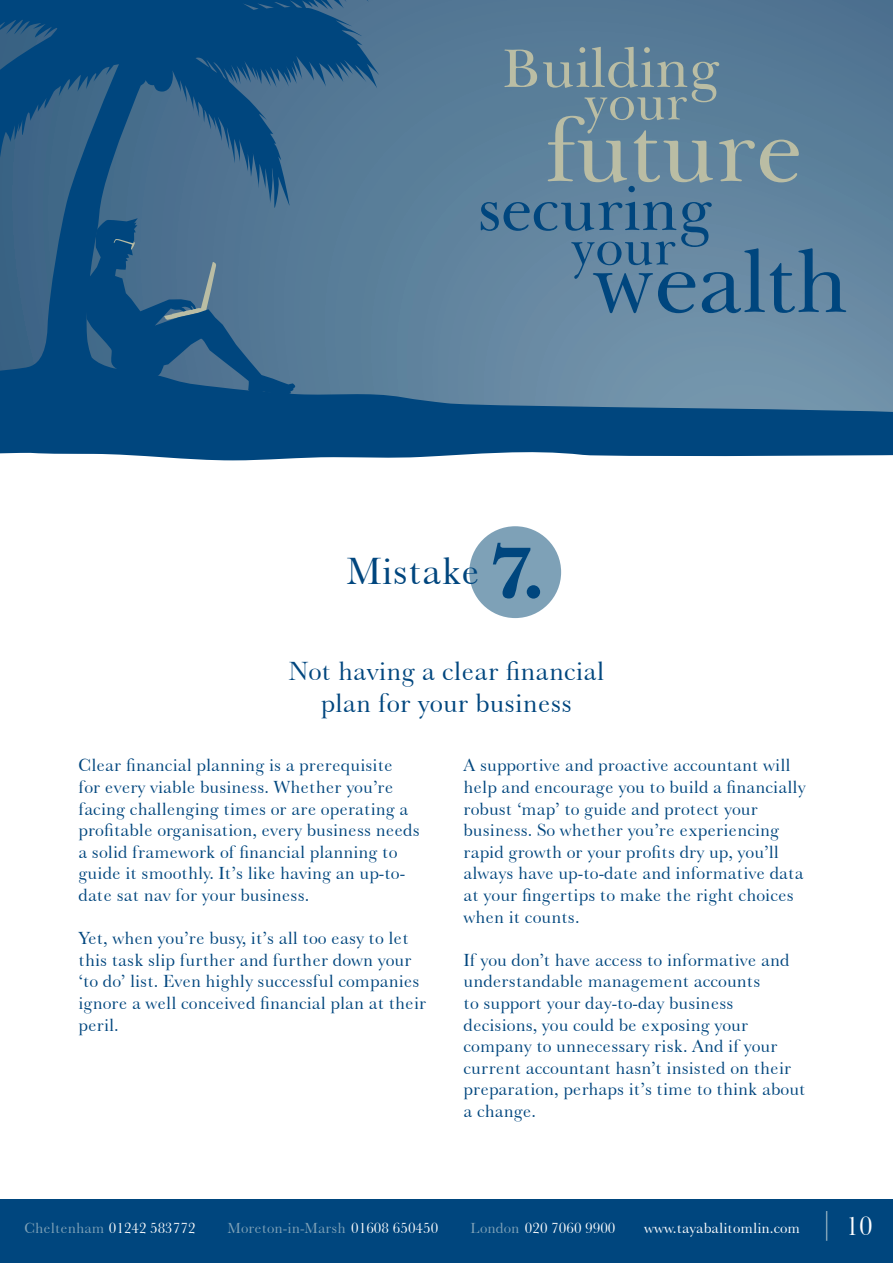
<style>
.page{position:relative;width:893px;height:1263px;background:#fff}
.page>*{position:absolute;margin:0;border:0;box-sizing:border-box;transform-origin:0 0}
.t1{font:39px "Baskerville No 2 BT";color:#00467e}
.t2{font:27px "Baskerville No 2 BT";color:#00467e}
.t3{font:27px "Baskerville No 2 BT";color:#fff}
.t4{font:18px/21.6px "Baskerville No 2 BT";color:#00467e}
.t5{font:15px "Baskerville No 2 BT";color:#fff}
.t6{font:15px "Baskerville No 2 BT";color:#7ea1b7}
.s1{color:#7ea1b7}
.s2{color:#fff}
</style>
<div class="page">
<svg style="left:0;top:0;width:893px;height:460px;background:#3d6c91"></svg>
<svg style="left:85px;top:218px;width:210px;height:177px;background:#31628a"></svg>
<svg style="left:481px;top:47px;width:365px;height:266px;background:#5f829b"></svg>
<div style="left:0;top:1199px;width:893px;height:64px;background:#00467e"></div>
<hr style="left:826px;top:1211px;width:1px;height:30px;background:#7ea1b7">
<div style="left:469px;top:526px;width:92px;height:92px;background:#7ea1b7;border-radius:50%"></div>
<div style="left:527px;top:585px;width:13px;height:14px;background:#00467e;border-radius:50%"></div>
<svg style="left:493px;top:543px;width:37px;height:55px"></svg>
<p class="t1" style="left:347px;top:546px;width:135px">Mistake</p>
<p class="t2" style="left:288px;top:654px;width:318px">Not having a clear financial</p>
<p class="t2" style="left:321px;top:686px;width:253px">plan for your business</p>
<p class="t4" style="left:78px;top:754px;width:343px">Clear financial planning is a prerequisite<br>for every viable business. Whether you’re facing challenging times or are operating a profitable organisation, every business needs a solid framework of financial planning to guide it smoothly. It’s like having an up-to&shy;date sat nav for your business.</p>
<p class="t4" style="left:78px;top:927px;width:349px">Yet, when you’re busy, it’s all too easy to let this task slip further and further down your ‘to do’ list. Even highly successful companies ignore a well conceived financial plan at their peril.</p>
<p class="t4" style="left:463px;top:754px;width:344px">A supportive and proactive accountant will help and encourage you to build a financially robust ‘map’ to guide and protect your business. So whether you’re experiencing rapid growth or your profits dry up, you’ll always have up-to-date and informative data at your fingertips to make the right choices when it counts.</p>
<p class="t4" style="left:463px;top:949px;width:344px">If you don’t have access to informative and understandable management accounts<br>to support your day-to-day business decisions, you could be exposing your company to unnecessary risk. And if your current accountant hasn’t insisted on their preparation, perhaps it’s time to think about a change.</p>
<p class="t5" style="left:24px;top:1219px;width:173px"><span class="s1">Cheltenham</span> 01242 583772</p>
<p class="t6" style="left:227px;top:1219px;width:212px">Moreton-in-Marsh <span class="s2">01608 650450</span></p>
<p class="t5" style="left:470px;top:1218px;width:147px"><span class="s1">London</span> 020 7060 9900</p>
<p class="t5" style="left:644px;top:1218px;width:157px">www.tayabalitomlin.com</p>
<p class="t3" style="left:845px;top:1209px;width:29px">10</p>
</div>
